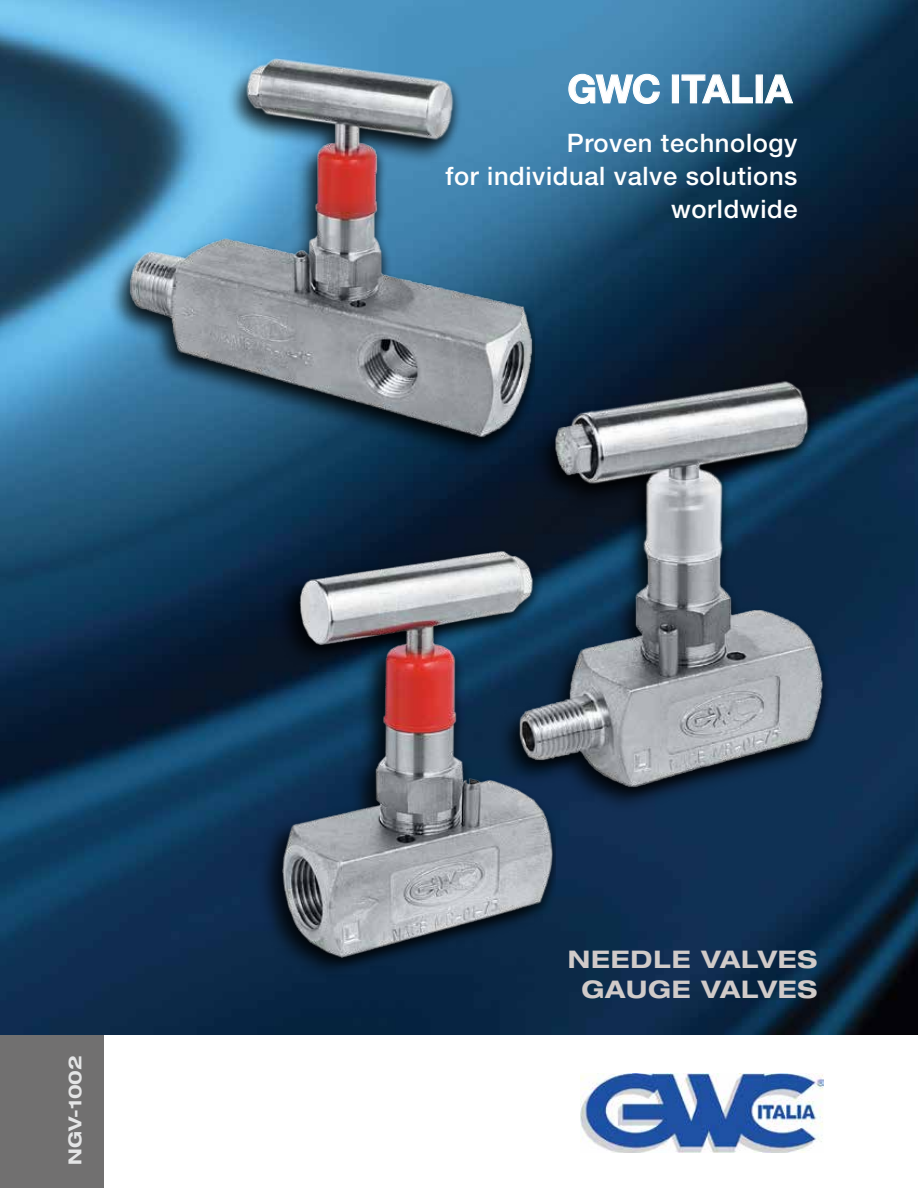
<style>
.page{position:relative;width:918px;height:1188px;background:#fff}
.page>*{position:absolute;margin:0;border:0;box-sizing:border-box;transform-origin:0 0}
.t1{font:700 39px "Helvetica Neue LT Std";letter-spacing:-.01em;color:#fff}
.t2{font:500 25.5px/33px "Helvetica Neue LT Std";letter-spacing:.025em;color:#fff;text-align:right}
.t3{font:700 expanded 24.3px/30px "Helvetica Neue LT Std";letter-spacing:.035em;color:#d1cbc9;text-align:center}
.t4{font:700 expanded 18px "Helvetica Neue LT Std";color:#e4e5e6}
</style>
<div class="page">
<div style="left:0;top:1034px;width:103px;height:154px;background:#717070"></div>
<img style="left:0;top:0;width:918px;height:1035px">
<div style="left:496px;top:380px;width:331px;height:433px;background:#000;opacity:.75"></div>
<img style="left:513px;top:375px;width:318px;height:422px">
<div style="left:256px;top:546px;width:299px;height:434px;background:#000;opacity:.75"></div>
<img style="left:275px;top:542px;width:280px;height:423px">
<div style="left:107px;top:57px;width:432px;height:405px;background:#000;opacity:.75"></div>
<img style="left:124px;top:57px;width:411px;height:387px">
<svg style="left:568px;top:73px;width:92px;height:32px;background:#659bbe"></svg>
<div style="left:672px;top:74px;width:7px;height:29px;border:1px solid #fff"></div>
<svg style="left:681px;top:74px;width:72px;height:30px;background:#5182a3"></svg>
<div style="left:756px;top:74px;width:7px;height:29px;border:1px solid #fff"></div>
<svg style="left:764px;top:74px;width:30px;height:30px"></svg>
<img style="left:581px;top:1074px;width:242px;height:78px">
<p class="t4" style="left:64px;top:1165px;width:111px;rotate:-90deg">NGV-1002</p>
<h1 class="t1" style="left:567px;top:65px;width:226px">GWC Italia</h1>
<p class="t2" style="left:445px;top:126px;width:354px">Proven technology<br>for individual valve solutions worldwide</p>
<p class="t3" style="left:568px;top:943px;width:251px">NEEDLE VALVES<br>GAUGE VALVES</p>
</div>
